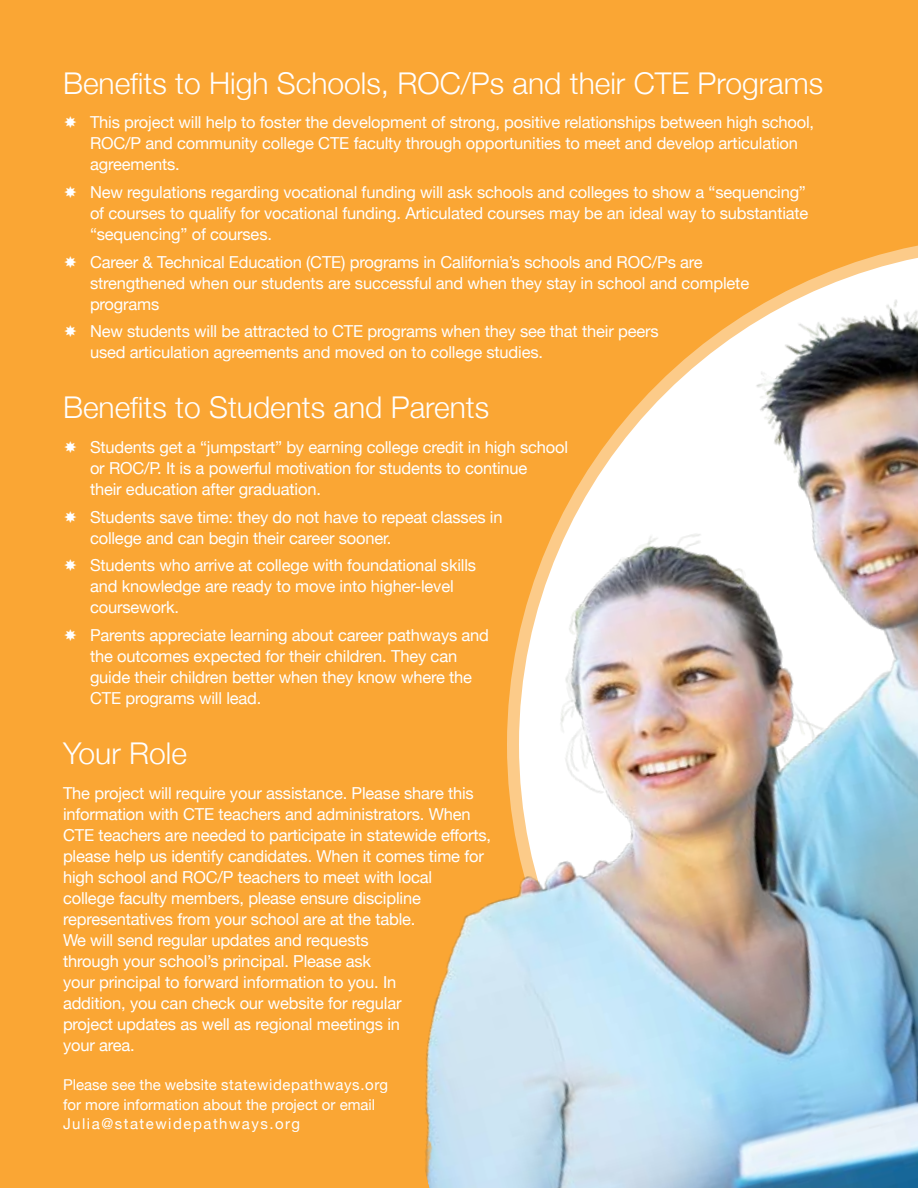
<style>
.page{position:relative;width:918px;height:1188px;background:#faa634}
.page>*{position:absolute;margin:0;border:0;box-sizing:border-box;transform-origin:0 0}
.t1{font:300 30px "Helvetica Neue";color:#fff}
.t2{font:16.5px/21px "Helvetica Neue";letter-spacing:-.01em;color:#fff}
.t3{font:15px/19.5px "Helvetica Neue";color:#fff}
</style>
<div class="page">
<img style="left:425px;top:263px;width:493px;height:925px">
<h1 class="t1" style="left:63px;top:64px;width:762px">Benefits to High Schools, ROC/Ps and their CTE Programs</h1>
<p class="t2" style="left:90px;top:111px;width:726px">This project will help to foster the development of strong, positive relationships between high school,<br>ROC/P and community college CTE faculty through opportunities to meet and develop articulation agreements.</p>
<p class="t2" style="left:90px;top:181px;width:720px">New regulations regarding vocational funding will ask schools and colleges to show a “sequencing” of courses to qualify for vocational funding. Articulated courses may be an ideal way to substantiate “sequencing” of courses.</p>
<p class="t2" style="left:90px;top:251px;width:661px">Career &amp; Technical Education (CTE) programs in California’s schools and ROC/Ps are strengthened when our students are successful and when they stay in school and complete programs</p>
<p class="t2" style="left:90px;top:321px;width:570px">New students will be attracted to CTE programs when they see that their peers used articulation agreements and moved on to college studies.</p>
<h1 class="t1" style="left:63px;top:389px;width:428px">Benefits to Students and Parents</h1>
<p class="t2" style="left:90px;top:436px;width:480px">Students get a “jumpstart” by earning college credit in high school or ROC/P. It is a powerful motivation for students to continue<br>their education after graduation.</p>
<p class="t2" style="left:90px;top:506px;width:414px">Students save time: they do not have to repeat classes in college and can begin their career sooner.</p>
<p class="t2" style="left:90px;top:555px;width:388px">Students who arrive at college with foundational skills and knowledge are ready to move into higher-level coursework.</p>
<p class="t2" style="left:90px;top:624px;width:401px">Parents appreciate learning about career pathways and the outcomes expected for their children. They can guide their children better when they know where the CTE programs will lead.</p>
<h1 class="t1" style="left:63px;top:735px;width:125px">Your Role</h1>
<p class="t2" style="left:63px;top:782px;width:430px">The project will require your assistance. Please share this information with CTE teachers and administrators. When CTE teachers are needed to participate in statewide efforts, please help us identify candidates. When it comes time for high school and ROC/P teachers to meet with local<br>college faculty members, please ensure discipline representatives from your school are at the table.<br>We will send regular updates and requests<br>through your school’s principal. Please ask<br>your principal to forward information to you. In<br>addition, you can check our website for regular<br>project updates as well as regional meetings in<br>your area.</p>
<p class="t3" style="left:63px;top:1075px;width:327px">Please see the website statewidepathways.org for more information about the project or email<br>Julia@statewidepathways.org</p>
</div>
